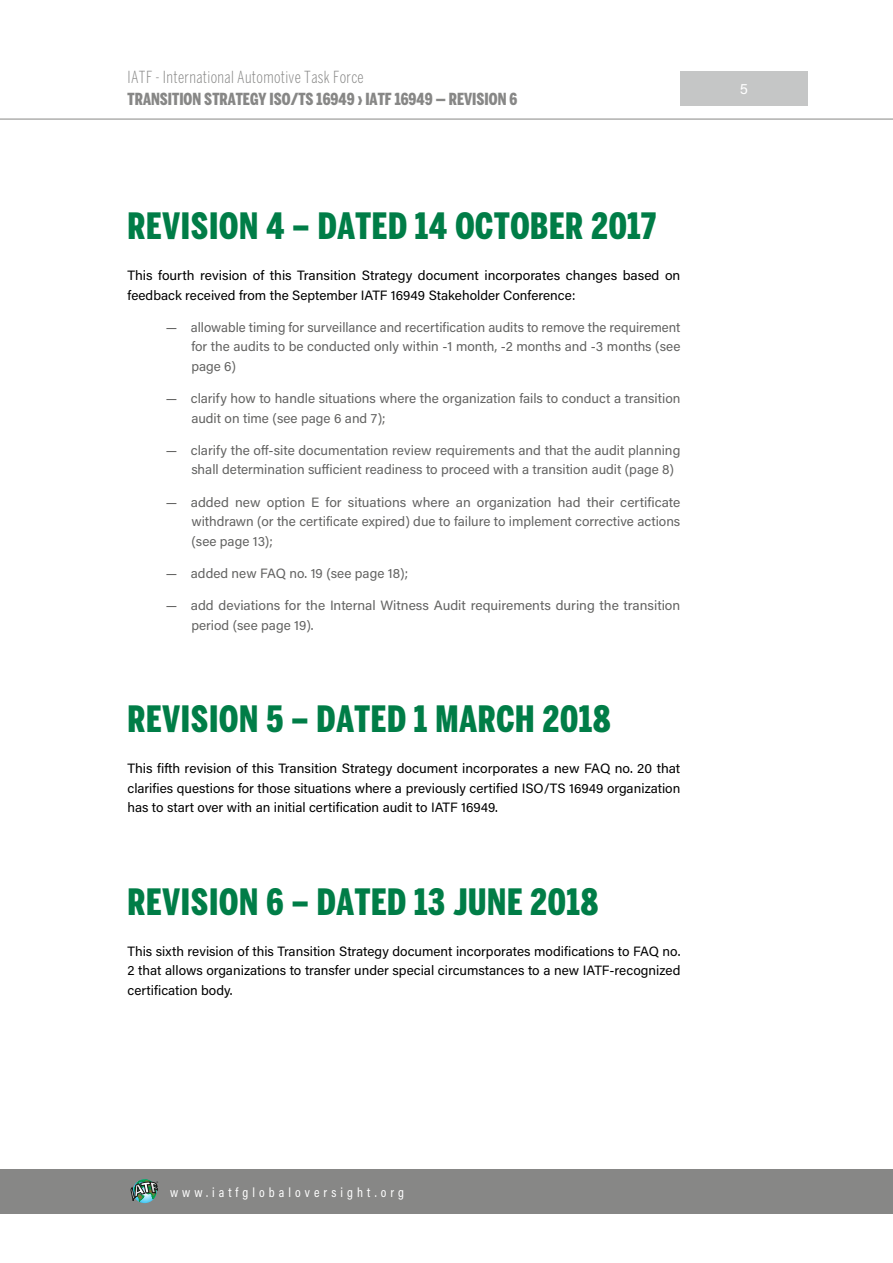
<style>
.page{position:relative;width:893px;height:1263px;background:#fff}
.page>*{position:absolute;margin:0;border:0;box-sizing:border-box;transform-origin:0 0}
.t1{font:900 extra-condensed 36px "Benton Sans";letter-spacing:.02em;color:#007d47}
.t2{font:900 extra-condensed 16.5px "Benton Sans";color:#878786}
.t3{font:300 extra-condensed 16.5px "Benton Sans";letter-spacing:.02em;color:#878786}
.t4{font:15px "Acumin Pro";color:#fff}
.t5{font:13.5px/19.5px "Acumin Pro";color:#636362}
.t6{font:13.5px/19.5px "Acumin Pro";color:#000;text-align:justify}
.t7{font:13.5px "Acumin Pro Cond";letter-spacing:.3em;color:#fff}
.t8{font:300 2.25px "Helvetica Neue";color:#000}
</style>
<div class="page">
<div style="left:0;top:1170px;width:893px;height:44px;background:#878786"></div>
<hr style="left:0;top:119px;width:893px;height:1px;background:#878786">
<div style="left:680px;top:71px;width:127px;height:34px;background:#c5c6c6"></div>
<svg style="left:131px;top:1179px;width:27px;height:24px"></svg>
<p class="t3" style="left:128px;top:67px;width:238px">IATF - International Automotive Task Force</p>
<p class="t2" style="left:128px;top:90px;width:391px">TRANSITION STRATEGY ISO/TS 16949 › IATF 16949 — REVISION 6</p>
<h1 class="t1" style="left:128px;top:205px;width:530px">REVISION 4 – DATED 14 OCTOBER 2017</h1>
<p class="t6" style="left:128px;top:265px;width:554px">This fourth revision of this Transition Strategy document incorporates changes based on feedback received from the September IATF 16949 Stakeholder Conference:</p>
<p class="t5" style="left:191px;top:317px;width:491px;text-align:justify;text-indent:-26px">— allowable timing for surveillance and recertification audits to remove the requirement for the audits to be conducted only within -1 month, -2 months and -3 months (see page 6)</p>
<p class="t5" style="left:191px;top:388px;width:491px;text-indent:-26px">— clarify how to handle situations where the organization fails to conduct a transition audit on time (see page 6 and 7);</p>
<p class="t5" style="left:191px;top:440px;width:490px;text-indent:-26px">— clarify the off-site documentation review requirements and that the audit planning shall determination sufficient readiness to proceed with a transition audit (page 8)</p>
<p class="t5" style="left:191px;top:492px;width:491px;text-align:justify;text-indent:-26px">— added new option E for situations where an organization had their certificate withdrawn (or the certificate expired) due to failure to implement corrective actions (see page 13);</p>
<p class="t5" style="left:166px;top:563px;width:244px">— added new FAQ no. 19 (see page 18);</p>
<p class="t5" style="left:191px;top:595px;width:490px;text-indent:-26px">— add deviations for the Internal Witness Audit requirements during the transition period (see page 19).</p>
<h1 class="t1" style="left:128px;top:698px;width:484px">REVISION 5 – DATED 1 MARCH 2018</h1>
<p class="t6" style="left:128px;top:758px;width:554px">This fifth revision of this Transition Strategy document incorporates a new FAQ no. 20 that clarifies questions for those situations where a previously certified ISO/TS 16949 organization has to start over with an initial certification audit to IATF 16949.</p>
<h1 class="t1" style="left:128px;top:881px;width:472px">REVISION 6 – DATED 13 JUNE 2018</h1>
<p class="t6" style="left:128px;top:941px;width:554px">This sixth revision of this Transition Strategy document incorporates modifications to FAQ no.<br>2 that allows organizations to transfer under special circumstances to a new IATF-recognized certification body.</p>
<p class="t4" style="left:740px;top:78px;width:10px">5</p>
<p class="t8" style="left:157px;top:1180px;width:3px">®</p>
<p class="t7" style="left:170px;top:1184px;width:235px">www.iatfglobaloversight.org</p>
</div>
